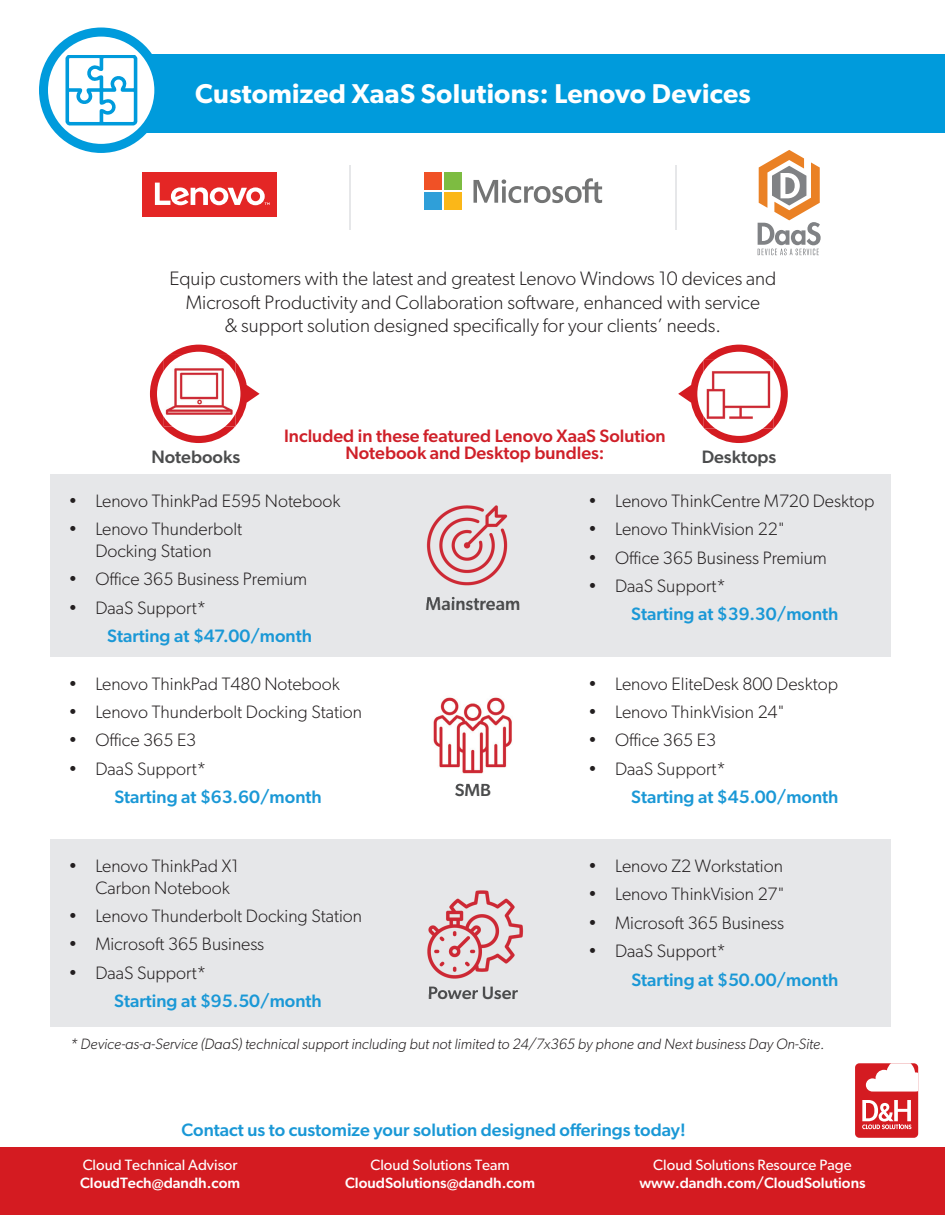
<style>
.page{position:relative;width:945px;height:1215px;background:#fff}
.page>*{position:absolute;margin:0;border:0;box-sizing:border-box;transform-origin:0 0}
.t1{font:600 27.3px "Gibson";letter-spacing:.01em;color:#fff}
.t2{font:300 19.5px/23.4px "Gibson";color:#231f20;text-align:center}
.t3{font:300 18px/21.6px "Gibson";color:#231f20;text-align:center}
.t4{font:500 18px "Gibson";color:#1a98d6}
.t5{font:500 18px/17.2px "Gibson";color:#cf2029;text-align:center}
.t6{font:500 18px "Gibson";color:#4b4c4d}
.t7{font:italic 300 15px "Gibson";color:#231f20}
.t8{font:500 15px "Gibson";color:#fff}
.t9{font:15px "Gibson";color:#fff}
</style>
<div class="page">
<div style="left:0;top:1148px;width:945px;height:67px;background:#d41b21"></div>
<div style="left:50px;top:474px;width:840px;height:183px;background:#e6e7e9"></div>
<div style="left:50px;top:839px;width:840px;height:188px;background:#e6e7e9"></div>
<div style="left:88px;top:54px;width:857px;height:78px;background:#009bdc"></div>
<div style="left:855px;top:1063px;width:63px;height:75px;background:#d41b21;border-radius:4px"></div>
<svg style="left:862px;top:1100px;width:49px;height:29px"></svg>
<svg style="left:866px;top:1063px;width:52px;height:29px"></svg>
<svg style="left:39px;top:28px;width:140px;height:125px"></svg>
<svg style="left:678px;top:345px;width:110px;height:98px"></svg>
<img style="left:704px;top:359px;width:69px;height:70px">
<svg style="left:150px;top:345px;width:110px;height:98px"></svg>
<img style="left:164px;top:355px;width:71px;height:71px">
<svg style="left:758px;top:150px;width:63px;height:105px"></svg>
<div style="left:142px;top:172px;width:135px;height:45px;background:#e42625"></div>
<svg style="left:155px;top:183px;width:115px;height:22px"></svg>
<svg style="left:474px;top:178px;width:128px;height:25px"></svg>
<div style="left:424px;top:172px;width:18px;height:18px;background:#f05126"></div>
<div style="left:444px;top:172px;width:18px;height:18px;background:#7dbc41"></div>
<div style="left:424px;top:192px;width:18px;height:18px;background:#2f9fd9"></div>
<div style="left:444px;top:192px;width:18px;height:18px;background:#fbb718"></div>
<hr style="left:675px;top:165px;width:1px;height:64px;background:#e6e7e9">
<hr style="left:350px;top:165px;width:1px;height:64px;background:#e6e7e9">
<img style="left:426px;top:505px;width:82px;height:81px">
<img style="left:427px;top:597px;width:92px;height:5px">
<img style="left:433px;top:697px;width:79px;height:87px">
<img style="left:455px;top:784px;width:35px;height:3px">
<img style="left:427px;top:890px;width:97px;height:97px">
<img style="left:429px;top:987px;width:89px;height:7px">
<h1 class="t1" style="left:195px;top:77px;width:557px">Customized XaaS Solutions: Lenovo Devices</h1>
<p class="t2" style="left:169px;top:267px;width:608px">Equip customers with the latest and greatest Lenovo Windows 10 devices and<br>Microsoft Productivity and Collaboration software, enhanced with service<br>&amp; support solution designed specifically for your clients’ needs.</p>
<p class="t5" style="left:284px;top:426px;width:383px">Included in these featured Lenovo XaaS Solution<br>Notebook and Desktop bundles:</p>
<p class="t6" style="left:151px;top:446px;width:90px">Notebooks</p>
<p class="t6" style="left:702px;top:446px;width:76px">Desktops</p>
<p class="t3" style="left:68px;top:490px;width:274px">• Lenovo ThinkPad E595 Notebook</p>
<p class="t3" style="left:68px;top:518px;width:175px">• Lenovo Thunderbolt<br>Docking Station</p>
<p class="t3" style="left:68px;top:568px;width:240px">• Office 365 Business Premium</p>
<p class="t3" style="left:68px;top:597px;width:139px">• DaaS Support*</p>
<p class="t4" style="left:107px;top:625px;width:206px">Starting at $47.00/month</p>
<p class="t3" style="left:68px;top:672px;width:273px">• Lenovo ThinkPad T480 Notebook</p>
<p class="t3" style="left:68px;top:701px;width:295px">• Lenovo Thunderbolt Docking Station</p>
<p class="t3" style="left:68px;top:729px;width:130px">• Office 365 E3</p>
<p class="t3" style="left:68px;top:757px;width:139px">• DaaS Support*</p>
<p class="t4" style="left:114px;top:786px;width:209px">Starting at $63.60/month</p>
<p class="t6" style="left:426px;top:593px;width:96px">Mainstream</p>
<p class="t6" style="left:455px;top:779px;width:38px">SMB</p>
<p class="t3" style="left:588px;top:490px;width:288px">• Lenovo ThinkCentre M720 Desktop</p>
<p class="t3" style="left:588px;top:518px;width:198px">• Lenovo ThinkVision 22"</p>
<p class="t3" style="left:588px;top:547px;width:240px">• Office 365 Business Premium</p>
<p class="t3" style="left:588px;top:575px;width:139px">• DaaS Support*</p>
<p class="t4" style="left:631px;top:603px;width:209px">Starting at $39.30/month</p>
<p class="t3" style="left:588px;top:672px;width:251px">• Lenovo EliteDesk 800 Desktop</p>
<p class="t3" style="left:588px;top:701px;width:198px">• Lenovo ThinkVision 24"</p>
<p class="t3" style="left:588px;top:729px;width:130px">• Office 365 E3</p>
<p class="t3" style="left:588px;top:757px;width:139px">• DaaS Support*</p>
<p class="t4" style="left:631px;top:786px;width:209px">Starting at $45.00/month</p>
<p class="t3" style="left:588px;top:855px;width:196px">• Lenovo Z2 Workstation</p>
<p class="t3" style="left:588px;top:883px;width:198px">• Lenovo ThinkVision 27"</p>
<p class="t3" style="left:588px;top:912px;width:197px">• Microsoft 365 Business</p>
<p class="t3" style="left:588px;top:940px;width:139px">• DaaS Support*</p>
<p class="t4" style="left:631px;top:969px;width:208px">Starting at $50.00/month</p>
<p class="t3" style="left:95px;top:855px;width:145px;text-align:left;text-indent:-27px">• Lenovo ThinkPad X1<br>Carbon Notebook</p>
<p class="t3" style="left:68px;top:905px;width:295px">• Lenovo Thunderbolt Docking Station</p>
<p class="t3" style="left:68px;top:933px;width:197px">• Microsoft 365 Business</p>
<p class="t3" style="left:68px;top:962px;width:139px">• DaaS Support*</p>
<p class="t4" style="left:114px;top:990px;width:209px">Starting at $95.50/month</p>
<p class="t7" style="left:70px;top:1035px;width:756px">* Device-as-a-Service (DaaS) technical support including but not limited to 24/7x365 by phone and Next business Day On-Site.</p>
<p class="t6" style="left:428px;top:982px;width:92px">Power User</p>
<p class="t4" style="left:182px;top:1119px;width:506px">Contact us to customize your solution designed offerings today!</p>
<p class="t9" style="left:83px;top:1155px;width:156px">Cloud Technical Advisor</p>
<p class="t8" style="left:80px;top:1174px;width:162px">CloudTech@dandh.com</p>
<p class="t9" style="left:370px;top:1155px;width:141px">Cloud Solutions Team</p>
<p class="t8" style="left:345px;top:1174px;width:191px">CloudSolutions@dandh.com</p>
<p class="t9" style="left:653px;top:1155px;width:200px">Cloud Solutions Resource Page</p>
<p class="t8" style="left:639px;top:1174px;width:228px">www.dandh.com/CloudSolutions</p>
</div>
